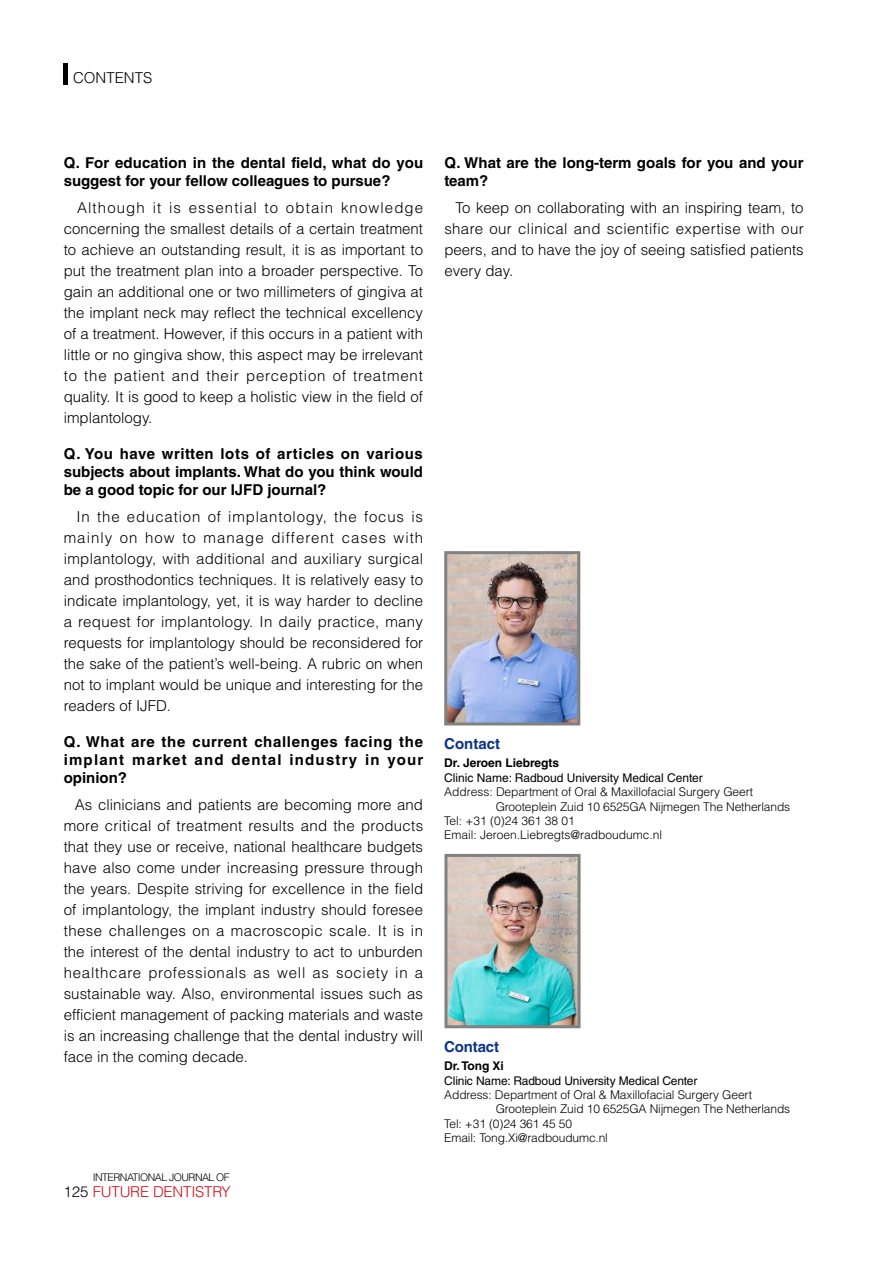
<style>
.page{position:relative;width:893px;height:1263px;background:#fff}
.page>*{position:absolute;margin:0;border:0;box-sizing:border-box;transform-origin:0 0}
.t1{font:300 15px/21px "Helvetica LT Std";color:#000;text-align:justify}
.t2{font:700 15px/18px "Helvetica LT Std";color:#000}
.t3{font:300 15px "Helvetica LT Std";letter-spacing:-.015em;color:#d0121b}
.t4{font:700 15px "Helvetica LT Std";letter-spacing:-.005em;color:#0c3388}
.t5{font:300 12px "Helvetica LT Std";letter-spacing:-.01em;color:#000}
.t6{font:12px "Helvetica LT Std";letter-spacing:-.01em;color:#000}
.t7{font:700 12px "Helvetica LT Std";color:#000}
.t8{font:300 10.5px "Helvetica LT Std";letter-spacing:-.05em;color:#000}
.s1{color:#000}
</style>
<div class="page">
<hr style="left:64px;top:64px;width:4px;height:21px;background:#050001">
<img style="left:448px;top:858px;width:129px;height:166px">
<div style="left:444px;top:854px;width:137px;height:174px;border:3px solid #818181"></div>
<img style="left:448px;top:555px;width:128px;height:166px">
<div style="left:444px;top:551px;width:136px;height:174px;border:3px solid #818181"></div>
<p class="t1" style="left:73px;top:67px;width:81px">CONTENTS</p>
<p class="t2" style="left:64px;top:154px;width:361px">Q. For education in the dental field, what do you suggest for your fellow colleagues to pursue?</p>
<p class="t1" style="left:64px;top:197px;width:361px;text-indent:13px">Although it is essential to obtain knowledge concerning the smallest details of a certain treatment to achieve an outstanding result, it is as important to put the treatment plan into a broader perspective. To gain an additional one or two millimeters of gingiva at the implant neck may reflect the technical excellency of a treatment. However, if this occurs in a patient with little or no gingiva show, this aspect may be irrelevant to the patient and their perception of treatment quality. It is good to keep a holistic view in the field of implantology.</p>
<p class="t2" style="left:64px;top:445px;width:361px;text-align:justify">Q. You have written lots of articles on various subjects about implants. What do you think would be a good topic for our IJFD journal?</p>
<p class="t1" style="left:64px;top:506px;width:361px;text-indent:13px">In the education of implantology, the focus is mainly on how to manage different cases with implantology, with additional and auxiliary surgical and prosthodontics techniques. It is relatively easy to indicate implantology, yet, it is way harder to decline a request for implantology. In daily practice, many requests for implantology should be reconsidered for the sake of the patient’s well-being. A rubric on when not to implant would be unique and interesting for the readers of IJFD.</p>
<p class="t2" style="left:64px;top:733px;width:361px;text-align:justify">Q. What are the current challenges facing the implant market and dental industry in your opinion?</p>
<p class="t1" style="left:64px;top:794px;width:361px;text-indent:11px">As clinicians and patients are becoming more and more critical of treatment results and the products that they use or receive, national healthcare budgets have also come under increasing pressure through the years. Despite striving for excellence in the field of implantology, the implant industry should foresee these challenges on a macroscopic scale. It is in the interest of the dental industry to act to unburden healthcare professionals as well as society in a sustainable way. Also, environmental issues such as efficient management of packing materials and waste is an increasing challenge that the dental industry will face in the coming decade.</p>
<p class="t8" style="left:93px;top:1170px;width:138px">INTERNATIONAL JOURNAL OF</p>
<p class="t3" style="left:64px;top:1183px;width:169px"><span class="s1">125</span> FUTURE DENTISTRY</p>
<p class="t2" style="left:444px;top:154px;width:361px">Q. What are the long-term goals for you and your team?</p>
<p class="t1" style="left:444px;top:197px;width:361px;text-indent:11px">To keep on collaborating with an inspiring team, to share our clinical and scientific expertise with our peers, and to have the joy of seeing satisfied patients every day.</p>
<p class="t4" style="left:444px;top:735px;width:57px">Contact</p>
<p class="t7" style="left:444px;top:756px;width:117px">Dr. Jeroen Liebregts</p>
<p class="t6" style="left:444px;top:771px;width:260px">Clinic Name: Radboud University Medical Center</p>
<p class="t5" style="left:444px;top:784px;width:310px">Address: Department of Oral &amp; Maxillofacial Surgery Geert</p>
<p class="t5" style="left:496px;top:799px;width:296px">Grooteplein Zuid 10 6525GA Nijmegen The Netherlands</p>
<p class="t5" style="left:444px;top:813px;width:132px">Tel: +31 (0)24 361 38 01</p>
<p class="t5" style="left:444px;top:828px;width:219px">Email: Jeroen.Liebregts@radboudumc.nl</p>
<p class="t4" style="left:444px;top:1037px;width:56px">Contact</p>
<p class="t7" style="left:444px;top:1059px;width:61px">Dr. Tong Xi</p>
<p class="t6" style="left:444px;top:1073px;width:255px">Clinic Name: Radboud University Medical Center</p>
<p class="t5" style="left:444px;top:1087px;width:309px">Address: Department of Oral &amp; Maxillofacial Surgery Geert</p>
<p class="t5" style="left:496px;top:1102px;width:296px">Grooteplein Zuid 10 6525GA Nijmegen The Netherlands</p>
<p class="t5" style="left:444px;top:1116px;width:129px">Tel: +31 (0)24 361 45 50</p>
<p class="t5" style="left:444px;top:1130px;width:165px">Email: Tong.Xi@radboudumc.nl</p>
</div>
